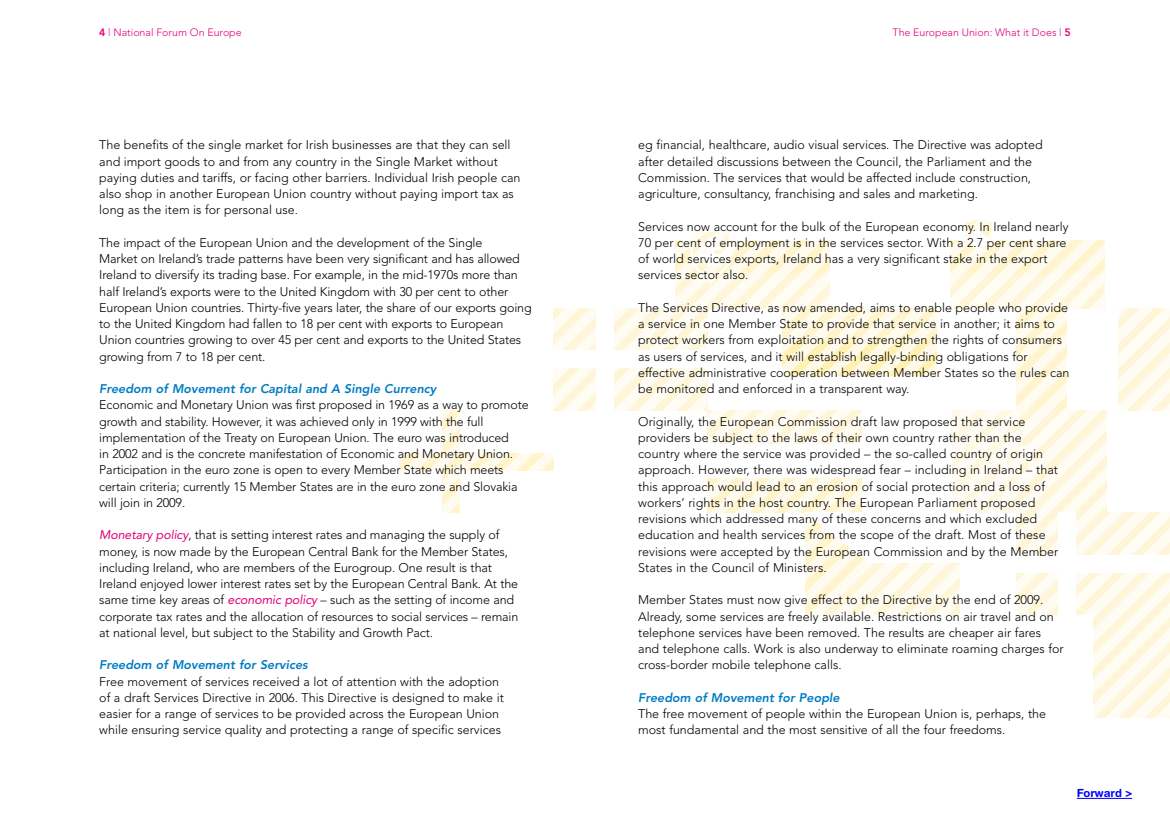
<style>
.page{position:relative;width:1170px;height:815px;background:#fff}
.page>*{position:absolute;margin:0;border:0;box-sizing:border-box;transform-origin:0 0}
.t1{font:300 12.5px/16.2px "Avenir";color:#000}
.t2{font:italic 800 12.5px "Avenir";color:#007cc3}
.t3{font:700 11.25px "Helvetica Rounded";color:#00f}
.t4{font:300 10.62px "Avenir";color:#e2007a}
.s1{font-weight:800}
.s2{font-weight:400;font-style:italic;color:#e2007a}
</style>
<div class="page">
<hr style="left:1076px;top:798px;width:55px;height:1px;background:#00f">
<svg style="left:416px;top:220px;width:753px;height:498px"></svg>
<p class="t4" style="left:99px;top:27px;width:144px"><span class="s1">4</span> | National Forum On Europe</p>
<p class="t4" style="left:892px;top:27px;width:179px">The European Union: What it Does | <span class="s1">5</span></p>
<p class="t1" style="left:99px;top:137px;width:423px">The benefits of the single market for Irish businesses are that they can sell and import goods to and from any country in the Single Market without paying duties and tariffs, or facing other barriers. Individual Irish people can also shop in another European Union country without paying import tax as long as the item is for personal use.</p>
<p class="t1" style="left:99px;top:235px;width:434px">The impact of the European Union and the development of the Single<br>Market on Ireland’s trade patterns have been very significant and has allowed Ireland to diversify its trading base. For example, in the mid-1970s more than half Ireland’s exports were to the United Kingdom with 30 per cent to other European Union countries. Thirty-five years later, the share of our exports going to the United Kingdom had fallen to 18 per cent with exports to European Union countries growing to over 45 per cent and exports to the United States growing from 7 to 18 per cent.</p>
<p class="t2" style="left:99px;top:381px;width:338px">Freedom of Movement for Capital and A Single Currency</p>
<p class="t1" style="left:99px;top:397px;width:431px">Economic and Monetary Union was first proposed in 1969 as a way to promote growth and stability. However, it was achieved only in 1999 with the full implementation of the Treaty on European Union. The euro was introduced<br>in 2002 and is the concrete manifestation of Economic and Monetary Union.<br>Participation in the euro zone is open to every Member State which meets certain criteria; currently 15 Member States are in the euro zone and Slovakia will join in 2009.</p>
<p class="t1" style="left:99px;top:527px;width:420px"><span class="s2">Monetary policy</span>, that is setting interest rates and managing the supply of money, is now made by the European Central Bank for the Member States, including Ireland, who are members of the Eurogroup. One result is that Ireland enjoyed lower interest rates set by the European Central Bank. At the same time key areas of <span class="s2">economic policy</span> – such as the setting of income and corporate tax rates and the allocation of resources to social services – remain at national level, but subject to the Stability and Growth Pact.</p>
<p class="t2" style="left:99px;top:658px;width:210px">Freedom of Movement for Services</p>
<p class="t1" style="left:99px;top:673px;width:406px">Free movement of services received a lot of attention with the adoption of a draft Services Directive in 2006. This Directive is designed to make it easier for a range of services to be provided across the European Union while ensuring service quality and protecting a range of specific services</p>
<p class="t1" style="left:638px;top:137px;width:406px">eg financial, healthcare, audio visual services. The Directive was adopted after detailed discussions between the Council, the Parliament and the Commission. The services that would be affected include construction, agriculture, consultancy, franchising and sales and marketing.</p>
<p class="t1" style="left:638px;top:218px;width:432px">Services now account for the bulk of the European economy. In Ireland nearly 70 per cent of employment is in the services sector. With a 2.7 per cent share of world services exports, Ireland has a very significant stake in the export services sector also.</p>
<p class="t1" style="left:638px;top:300px;width:433px">The Services Directive, as now amended, aims to enable people who provide a service in one Member State to provide that service in another; it aims to protect workers from exploitation and to strengthen the rights of consumers as users of services, and it will establish legally-binding obligations for effective administrative cooperation between Member States so the rules can be monitored and enforced in a transparent way.</p>
<p class="t1" style="left:638px;top:413px;width:421px">Originally, the European Commission draft law proposed that service providers be subject to the laws of their own country rather than the country where the service was provided – the so-called country of origin approach. However, there was widespread fear – including in Ireland – that this approach would lead to an erosion of social protection and a loss of workers’ rights in the host country. The European Parliament proposed revisions which addressed many of these concerns and which excluded education and health services from the scope of the draft. Most of these revisions were accepted by the European Commission and by the Member States in the Council of Ministers.</p>
<p class="t1" style="left:638px;top:592px;width:427px">Member States must now give effect to the Directive by the end of 2009.<br>Already, some services are freely available. Restrictions on air travel and on telephone services have been removed. The results are cheaper air fares and telephone calls. Work is also underway to eliminate roaming charges for cross-border mobile telephone calls.</p>
<p class="t2" style="left:638px;top:690px;width:203px">Freedom of Movement for People</p>
<p class="t1" style="left:638px;top:706px;width:409px">The free movement of people within the European Union is, perhaps, the most fundamental and the most sensitive of all the four freedoms.</p>
<p class="t3" style="left:1076px;top:786px;width:57px">Forward &gt;</p>
</div>
